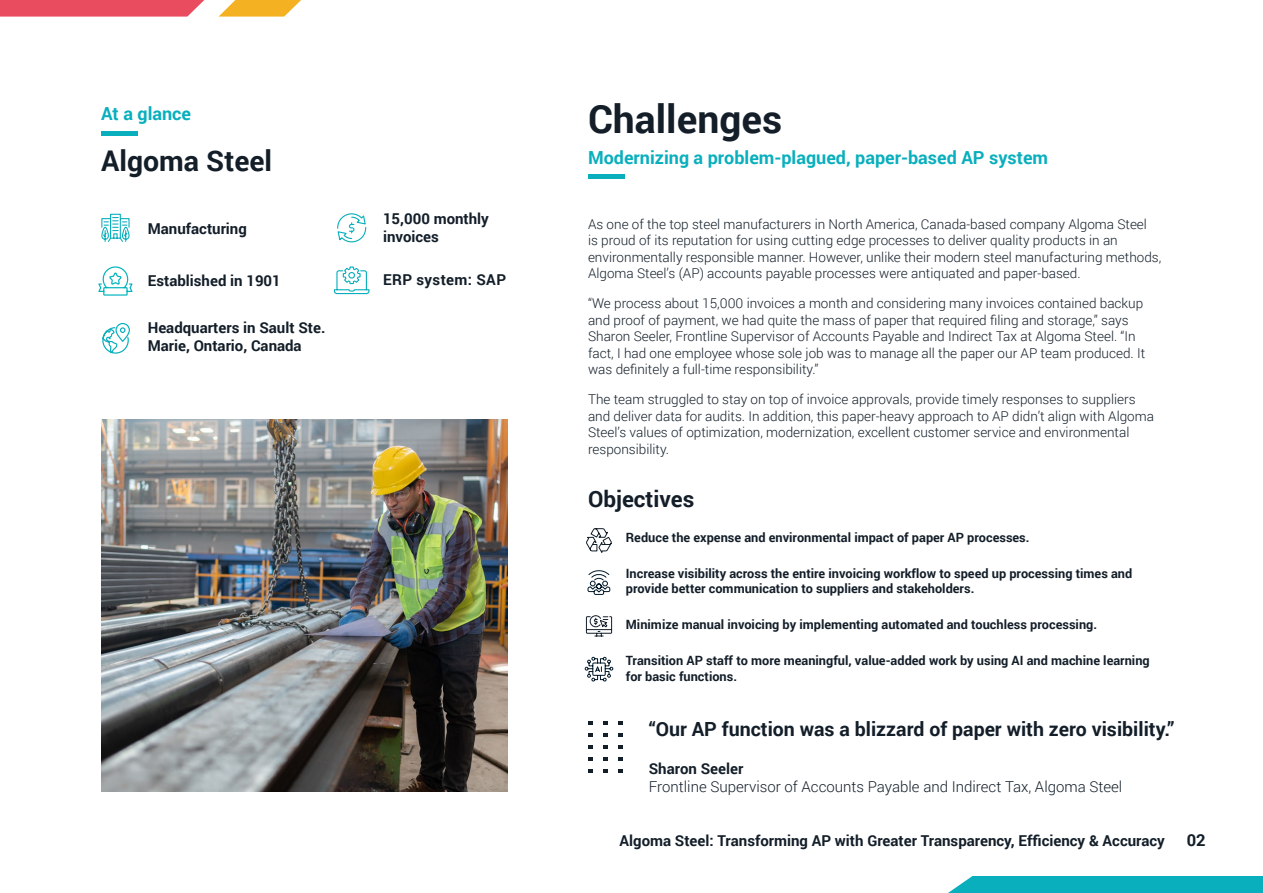
<style>
.page{position:relative;width:1263px;height:893px;background:#fff}
.page>*{position:absolute;margin:0;border:0;box-sizing:border-box;transform-origin:0 0}
.t1{font:700 39px "Roboto";color:#131e29}
.t2{font:700 28.5px "Roboto";color:#131e29}
.t3{font:700 22.5px "Roboto";color:#131e29}
.t4{font:700 19.5px "Roboto";color:#131e29}
.t5{font:700 18px "Roboto";color:#09afbd}
.t6{font:700 16.5px "Roboto";color:#131e29}
.t7{font:700 15px/18px "Roboto";color:#131e29}
.t8{font:300 15px "Roboto";color:#131e29}
.t9{font:700 15px "Roboto";letter-spacing:.025em;color:#131e29}
.t10{font:300 13.5px/16.5px "Roboto";color:#131e29}
.t11{font:700 12.75px/15.3px "Roboto";color:#131e29}
</style>
<div class="page">
<svg style="left:0;top:0;width:204px;height:17px;background:#ea5669"></svg>
<svg style="left:219px;top:0;width:82px;height:17px"></svg>
<div style="left:948px;top:876px;width:315px;height:17px;background:#09afbd"></div>
<svg style="left:584px;top:656px;width:30px;height:26px"></svg>
<svg style="left:333px;top:266px;width:37px;height:29px"></svg>
<svg style="left:586px;top:615px;width:26px;height:22px"></svg>
<img style="left:101px;top:420px;width:406px;height:372px">
<div style="left:101px;top:131px;width:36px;height:5px;background:#09afbd"></div>
<svg style="left:101px;top:213px;width:29px;height:29px"></svg>
<div style="left:588px;top:174px;width:36px;height:5px;background:#09afbd"></div>
<svg style="left:98px;top:266px;width:35px;height:30px"></svg>
<svg style="left:102px;top:322px;width:28px;height:32px"></svg>
<svg style="left:337px;top:213px;width:30px;height:30px"></svg>
<svg style="left:587px;top:570px;width:24px;height:25px"></svg>
<svg style="left:588px;top:722px;width:4px;height:3px"></svg>
<svg style="left:603px;top:722px;width:4px;height:3px"></svg>
<svg style="left:618px;top:722px;width:4px;height:3px"></svg>
<svg style="left:588px;top:734px;width:4px;height:3px"></svg>
<svg style="left:603px;top:734px;width:4px;height:3px"></svg>
<svg style="left:618px;top:734px;width:4px;height:3px"></svg>
<svg style="left:588px;top:746px;width:4px;height:3px"></svg>
<svg style="left:603px;top:746px;width:4px;height:3px"></svg>
<svg style="left:618px;top:746px;width:4px;height:3px"></svg>
<svg style="left:588px;top:758px;width:4px;height:3px"></svg>
<svg style="left:603px;top:758px;width:4px;height:3px"></svg>
<svg style="left:618px;top:758px;width:4px;height:3px"></svg>
<svg style="left:588px;top:769px;width:4px;height:4px"></svg>
<svg style="left:603px;top:769px;width:4px;height:4px"></svg>
<svg style="left:618px;top:769px;width:4px;height:4px"></svg>
<svg style="left:586px;top:528px;width:26px;height:25px"></svg>
<h3 class="t5" style="left:101px;top:101px;width:91px">At a glance</h3>
<h2 class="t2" style="left:101px;top:141px;width:172px">Algoma Steel</h2>
<p class="t7" style="left:148px;top:219px;width:101px">Manufacturing</p>
<p class="t7" style="left:383px;top:209px;width:107px">15,000 monthly invoices</p>
<p class="t7" style="left:148px;top:271px;width:135px">Established in 1901</p>
<p class="t7" style="left:148px;top:318px;width:179px">Headquarters in Sault Ste.<br>Marie, Ontario, Canada</p>
<p class="t9" style="left:383px;top:269px;width:125px">ERP system: SAP</p>
<h1 class="t1" style="left:588px;top:92px;width:196px">Challenges</h1>
<h3 class="t5" style="left:588px;top:145px;width:462px">Modernizing a problem-plagued, paper-based AP system</h3>
<p class="t10" style="left:588px;top:215px;width:575px">As one of the top steel manufacturers in North America, Canada-based company Algoma Steel<br>is proud of its reputation for using cutting edge processes to deliver quality products in an environmentally responsible manner. However, unlike their modern steel manufacturing methods, Algoma Steel’s (AP) accounts payable processes were antiquated and paper-based.</p>
<p class="t10" style="left:588px;top:295px;width:559px">“We process about 15,000 invoices a month and considering many invoices contained backup and proof of payment, we had quite the mass of paper that required filing and storage,” says Sharon Seeler, Frontline Supervisor of Accounts Payable and Indirect Tax at Algoma Steel. “In fact, I had one employee whose sole job was to manage all the paper our AP team produced. It was definitely a full-time responsibility.”</p>
<p class="t10" style="left:588px;top:391px;width:567px">The team struggled to stay on top of invoice approvals, provide timely responses to suppliers and deliver data for audits. In addition, this paper-heavy approach to AP didn’t align with Algoma Steel’s values of optimization, modernization, excellent customer service and environmental responsibility.</p>
<h3 class="t3" style="left:588px;top:483px;width:108px">Objectives</h3>
<p class="t11" style="left:626px;top:530px;width:405px">Reduce the expense and environmental impact of paper AP processes.</p>
<p class="t11" style="left:626px;top:565px;width:508px">Increase visibility across the entire invoicing workflow to speed up processing times and provide better communication to suppliers and stakeholders.</p>
<p class="t11" style="left:626px;top:616px;width:473px">Minimize manual invoicing by implementing automated and touchless processing.</p>
<p class="t11" style="left:626px;top:653px;width:525px">Transition AP staff to more meaningful, value-added work by using AI and machine learning for basic functions.</p>
<h3 class="t4" style="left:649px;top:715px;width:527px">“Our AP function was a blizzard of paper with zero visibility.”</h3>
<p class="t7" style="left:649px;top:759px;width:96px">Sharon Seeler</p>
<p class="t8" style="left:649px;top:776px;width:475px">Frontline Supervisor of Accounts Payable and Indirect Tax, Algoma Steel</p>
<p class="t7" style="left:620px;top:831px;width:547px">Algoma Steel: Transforming AP with Greater Transparency, Efficiency &amp; Accuracy</p>
<p class="t6" style="left:1187px;top:828px;width:20px">02</p>
</div>
